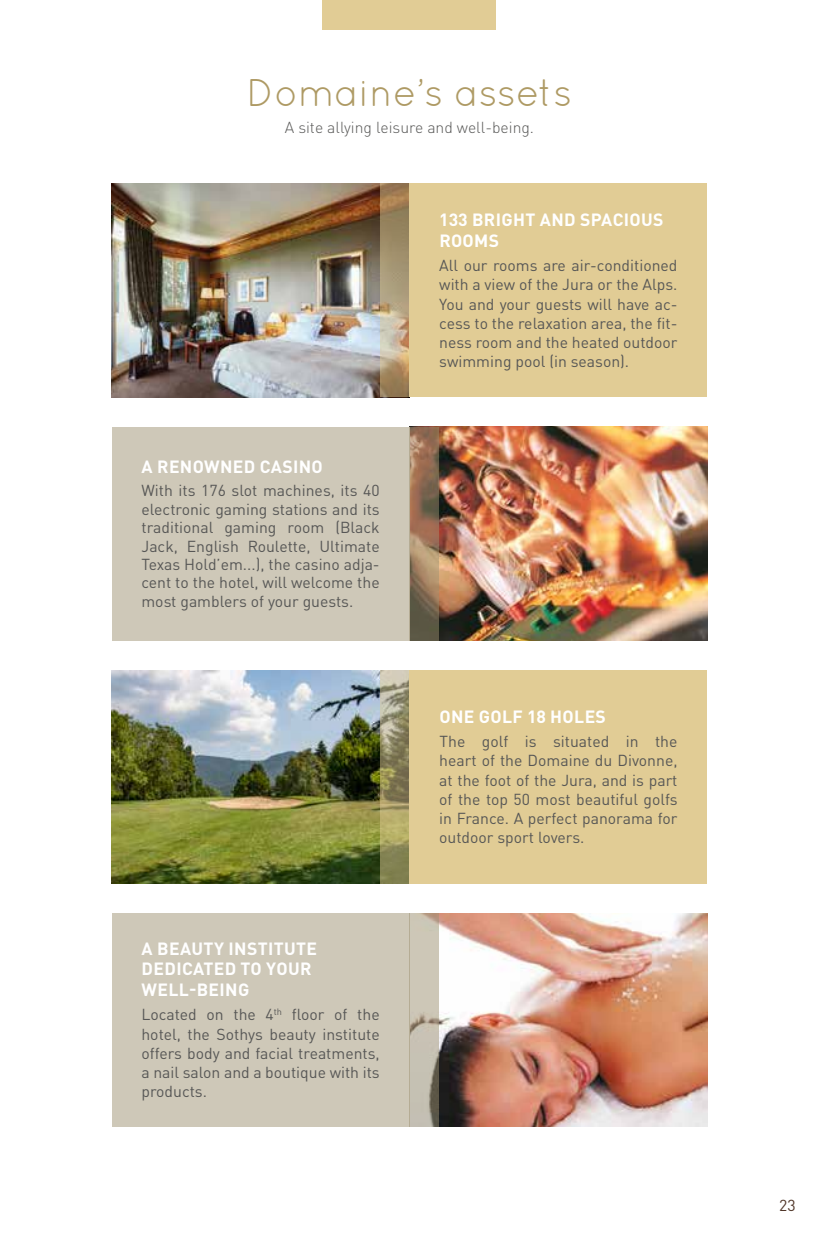
<style>
.page{position:relative;width:819px;height:1241px;background:#fff}
.page>*{position:absolute;margin:0;border:0;box-sizing:border-box;transform-origin:0 0}
.t1{font:38.5px "Quicksand";color:#ae9a64}
.t2{font:700 17.5px/20.5px "DIN Pro";letter-spacing:.02em;color:#fff}
.t3{font:15.75px/19.2px "DIN Pro";color:#575756;text-align:justify}
.t4{font:300 15.75px "DIN Pro";color:#575756}
.t5{font:15.75px "DIN Pro";color:#503629}
</style>
<div class="page">
<div style="left:322px;top:0;width:174px;height:30px;background:#e1cc95"></div>
<img style="left:112px;top:184px;width:267px;height:213px">
<div style="left:409px;top:184px;width:298px;height:213px;background:#e1cc95"></div>
<svg style="left:379px;top:184px;width:30px;height:213px"></svg>
<img style="left:112px;top:670px;width:267px;height:213px">
<div style="left:409px;top:670px;width:298px;height:213px;background:#e1cc95"></div>
<svg style="left:379px;top:670px;width:30px;height:213px"></svg>
<img style="left:439px;top:427px;width:268px;height:213px">
<div style="left:112px;top:427px;width:297px;height:213px;background:#cec8b8"></div>
<svg style="left:409px;top:427px;width:30px;height:213px"></svg>
<img style="left:439px;top:913px;width:268px;height:213px">
<div style="left:112px;top:913px;width:297px;height:213px;background:#cec8b8"></div>
<svg style="left:409px;top:913px;width:30px;height:213px;fill:#c9c2b4"></svg>
<h1 class="t1" style="left:246px;top:71px;width:327px">Domaine’s assets</h1>
<p class="t4" style="left:285px;top:115px;width:251px">A site allying leisure and well-being.</p>
<p class="t2" style="left:142px;top:454px;width:183px">A RENOWNED CASINO</p>
<p class="t3" style="left:141px;top:480px;width:240px;line-height:18.4px">With its 176 slot machines, its 40 electronic gaming stations and its traditional gaming room (Black Jack, English Roulette, Ultimate Texas Hold’em...), the casino adja&shy;cent to the hotel, will welcome the most gamblers of your guests.</p>
<p class="t2" style="left:142px;top:936px;width:177px">A BEAUTY INSTITUTE<br>DEDICATED TO YOUR<br>WELL-BEING</p>
<p class="t3" style="left:141px;top:1003px;width:240px">Located on the 4<sup>th</sup> floor of the hotel, the Sothys beauty institute offers body and facial treatments, a nail salon and a boutique with its products.</p>
<p class="t2" style="left:439px;top:207px;width:226px;line-height:21px">133 BRIGHT AND SPACIOUS<br>ROOMS</p>
<p class="t3" style="left:439px;top:254px;width:240px">All our rooms are air-conditioned with a view of the Jura or the Alps.<br>You and your guests will have ac&shy;cess to the relaxation area, the fit&shy;ness room and the heated outdoor swimming pool (in season).</p>
<p class="t2" style="left:439px;top:704px;width:168px">ONE GOLF 18 HOLES</p>
<p class="t3" style="left:439px;top:730px;width:240px">The golf is situated in the heart of the Domaine du Divonne, at the foot of the Jura, and is part of the top 50 most beautiful golfs in France. A perfect panorama for outdoor sport lovers.</p>
<p class="t5" style="left:779px;top:1192px;width:18px">23</p>
</div>
